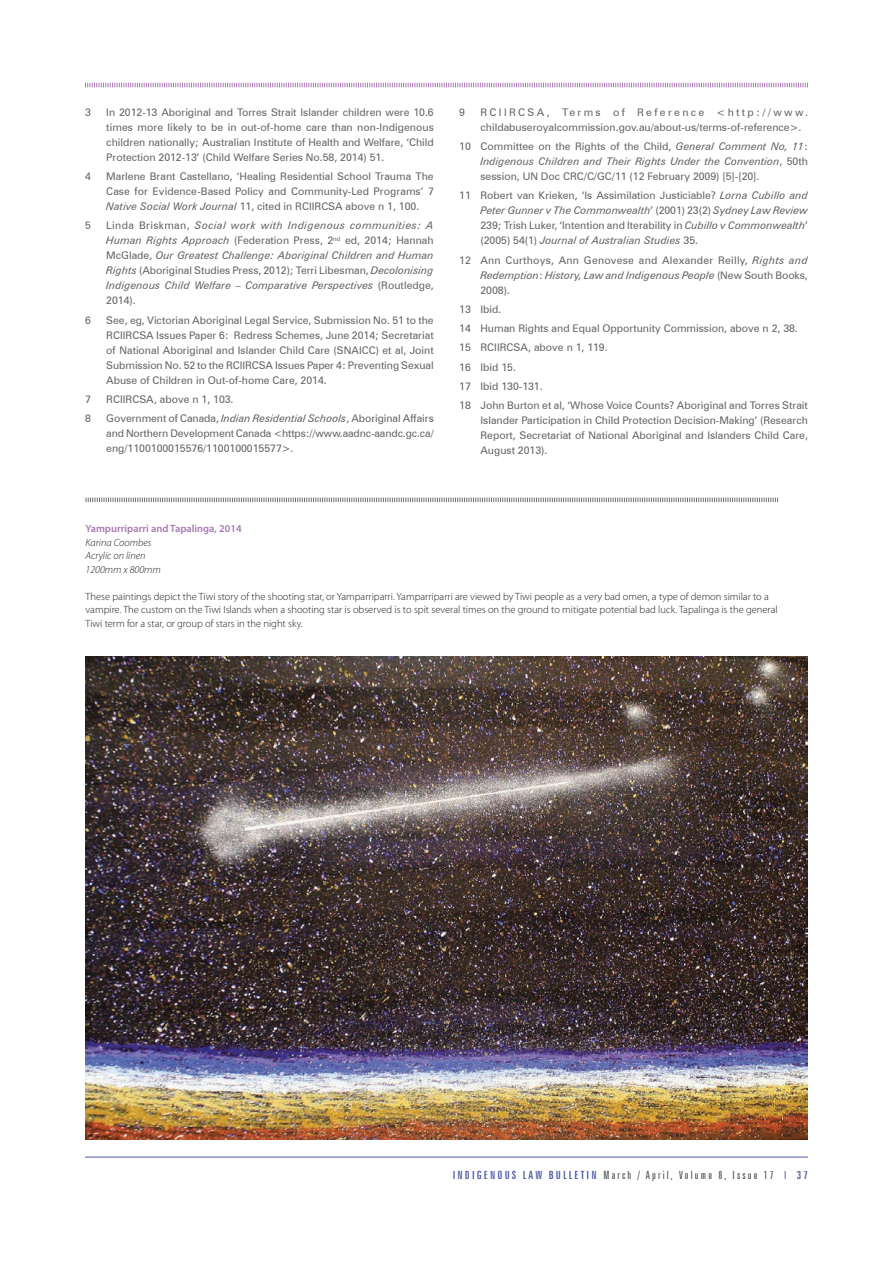
<style>
.page{position:relative;width:893px;height:1263px;background:#fff}
.page>*{position:absolute;margin:0;border:0;box-sizing:border-box;transform-origin:0 0}
.t1{font:300 extra-condensed 11.25px "Zurich BT";letter-spacing:.165em;color:#364141;scale:1.15 1}
.t2{font:10.5px/15px "Zurich BT";color:#636366;text-align:justify}
.t3{font:300 10.5px/13.5px "Myriad Pro";color:#231f20}
.t4{font:italic 10.5px/15px "Zurich BT";letter-spacing:.005em;color:#636366;text-align:justify}
.t5{font:italic 300 10.5px/13.5px "Myriad Pro";color:#231f20}
.t6{font:600 10.5px "Myriad Pro";color:#a978b3}
.s1{font-style:italic}
.s2{font-style:normal}
.s3{font-weight:400;color:#4c58a6}
.s4{color:#4c58a6}
</style>
<div class="page">
<hr style="left:85px;top:1157px;width:723px;height:1px;background:#4c58a6">
<svg style="left:85px;top:82px;width:723px;height:6px"></svg>
<img style="left:85px;top:656px;width:722px;height:484px">
<svg style="left:85px;top:497px;width:693px;height:5px"></svg>
<p class="t2" style="left:85px;top:104px;width:7px">3</p>
<p class="t2" style="left:106px;top:104px;width:329px">In 2012-13 Aboriginal and Torres Strait Islander children were 10.6 times more likely to be in out-of-home care than non-Indigenous children nationally; Australian Institute of Health and Welfare, ‘Child Protection 2012-13’ (Child Welfare Series No.58, 2014) 51.</p>
<p class="t2" style="left:85px;top:169px;width:7px">4</p>
<p class="t2" style="left:106px;top:169px;width:329px">Marlene Brant Castellano, ‘Healing Residential School Trauma The Case for Evidence-Based Policy and Community-Led Programs’ 7<br><span class="s1">Native Social Work Journal</span> 11, cited in RCIIRCSA above n 1, 100.</p>
<p class="t2" style="left:85px;top:218px;width:7px">5</p>
<p class="t4" style="left:106px;top:218px;width:329px"><span class="s2">Linda Briskman,</span> Social work with Indigenous communities: A Human Rights Approach <span class="s2">(Federation Press, 2</span><sup>nd</sup> <span class="s2">ed, 2014; Hannah McGlade,</span> Our Greatest Challenge: Aboriginal Children and Human Rights <span class="s2">(Aboriginal Studies Press, 2012); Terri Libesman,</span> Decolonising Indigenous Child Welfare – Comparative Perspectives <span class="s2">(Routledge, 2014).</span></p>
<p class="t2" style="left:85px;top:312px;width:7px">6</p>
<p class="t2" style="left:106px;top:312px;width:329px">See, eg, Victorian Aboriginal Legal Service, Submission No. 51 to the RCIIRCSA Issues Paper 6: Redress Schemes, June 2014; Secretariat of National Aboriginal and Islander Child Care (SNAICC) et al, Joint Submission No. 52 to the RCIIRCSA Issues Paper 4: Preventing Sexual Abuse of Children in Out-of-home Care, 2014.</p>
<p class="t2" style="left:85px;top:391px;width:7px">7</p>
<p class="t2" style="left:106px;top:391px;width:129px">RCIIRCSA, above n 1, 103.</p>
<p class="t2" style="left:85px;top:411px;width:7px">8</p>
<p class="t2" style="left:106px;top:411px;width:329px">Government of Canada, <span class="s1">Indian Residential Schools</span>, Aboriginal Affairs and Northern Development Canada &lt;https://www.aadnc-aandc.gc.ca/ eng/1100100015576/1100100015577&gt;.</p>
<p class="t2" style="left:459px;top:104px;width:7px">9</p>
<p class="t2" style="left:480px;top:104px;width:329px">RCIIRCSA, Terms of Reference &lt;http://www. childabuseroyalcommission.gov.au/about-us/terms-of-reference&gt;.</p>
<p class="t2" style="left:480px;top:139px;width:329px;text-indent:-21px">10 Committee on the Rights of the Child, <span class="s1">General Comment No, 11</span>:<br><span class="s1">Indigenous Children and Their Rights Under the Convention</span>, 50th session, UN Doc CRC/C/GC/11 (12 February 2009) [5]-[20].</p>
<p class="t2" style="left:480px;top:188px;width:329px;text-indent:-21px">11 Robert van Krieken, ‘Is Assimilation Justiciable? <span class="s1">Lorna Cubillo and Peter Gunner v The Commonwealth</span>’ (2001) 23(2) <span class="s1">Sydney Law Review </span>239; Trish Luker, ‘Intention and Iterability in <span class="s1">Cubillo v Commonwealth</span>’ (2005) 54(1) <span class="s1">Journal of Australian Studies</span> 35.</p>
<p class="t2" style="left:480px;top:252px;width:329px;text-indent:-21px">12 Ann Curthoys, Ann Genovese and Alexander Reilly, <span class="s1">Rights and Redemption</span>: <span class="s1">History, Law and Indigenous People</span> (New South Books, 2008).</p>
<p class="t2" style="left:459px;top:299px;width:350px;line-height:19.2px;text-align:left">13 Ibid.<br>14 Human Rights and Equal Opportunity Commission, above n 2, 38.<br>15 RCIIRCSA, above n 1, 119.<br>16 Ibid 15.<br>17 Ibid 130-131.<br>18 John Burton et al, ‘Whose Voice Counts? Aboriginal and Torres Strait</p>
<p class="t2" style="left:480px;top:413px;width:329px">Islander Participation in Child Protection Decision-Making’ (Research Report, Secretariat of National Aboriginal and Islanders Child Care, August 2013).</p>
<p class="t6" style="left:86px;top:522px;width:158px">Yampurriparri and Tapalinga, 2014</p>
<p class="t5" style="left:86px;top:536px;width:77px">Karina Coombes<br>Acrylic on linen<br>1200mm x 800mm</p>
<p class="t3" style="left:86px;top:590px;width:694px">These paintings depict the Tiwi story of the shooting star, or Yamparriparri. Yamparriparri are viewed by Tiwi people as a very bad omen, a type of demon similar to a vampire. The custom on the Tiwi Islands when a shooting star is observed is to spit several times on the ground to mitigate potential bad luck. Tapalinga is the general<br>Tiwi term for a star, or group of stars in the night sky.</p>
<p class="t1" style="left:453px;top:1169px;width:310px"><span class="s3">INDIGENOUS LAW BULLETIN</span> March / April, Volume 8, Issue 17 <span class="s4">I</span> <span class="s3">37</span></p>
</div>
